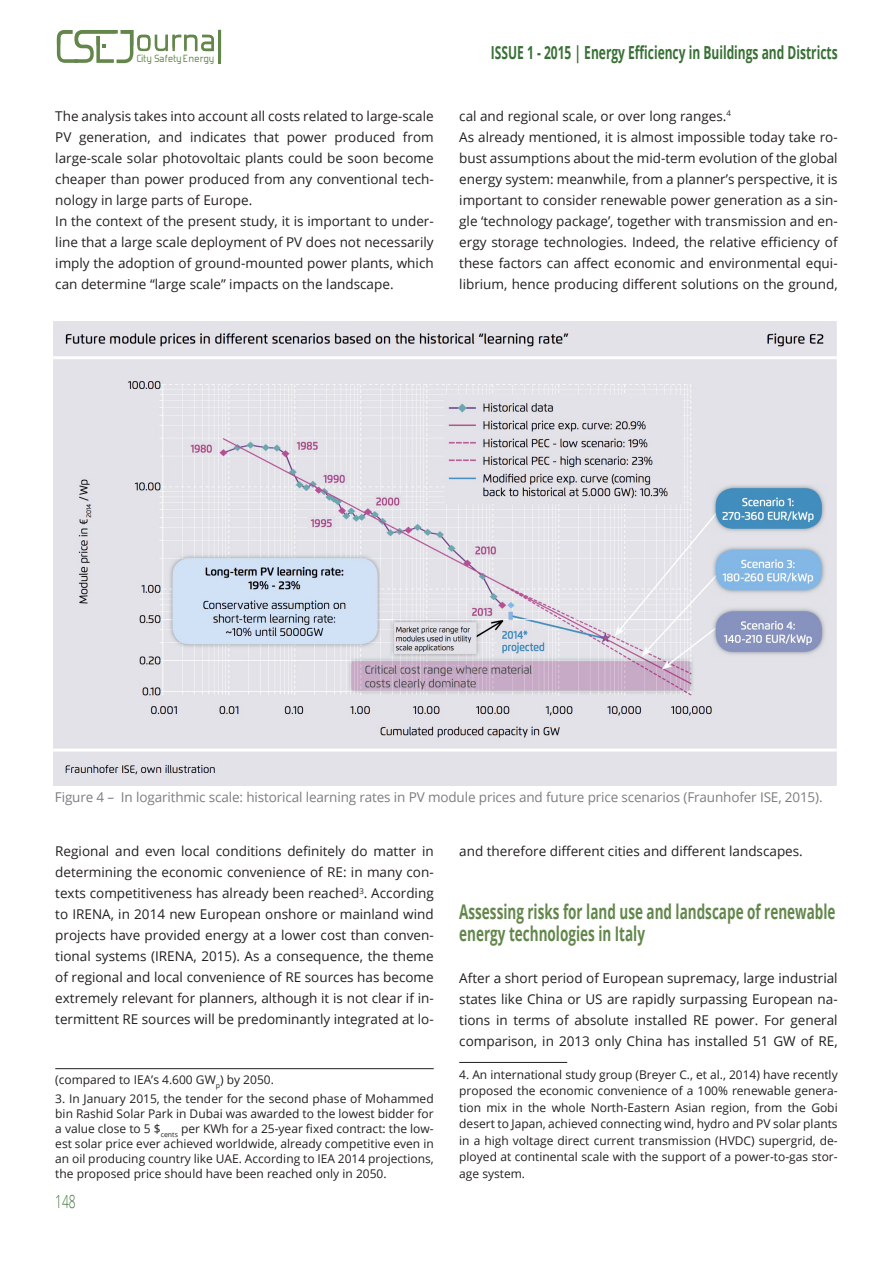
<style>
.page{position:relative;width:893px;height:1263px;background:#fff}
.page>*{position:absolute;margin:0;border:0;box-sizing:border-box;transform-origin:0 0}
.t1{font:700 20.25px/21.6px "Open Sans";color:#63874b;scale:.67 1}
.t2{font:700 18px "Open Sans";color:#397036;scale:.67 1}
.t3{font:300 18px "Open Sans";color:#397036;scale:.67 1}
.t4{font:13.5px/21px "Open Sans";color:#231f20}
.t5{font:13.5px "Open Sans";letter-spacing:-.01em;color:#7b7d82}
.t6{font:12.3px "Forgotten Futurist";letter-spacing:.045em;color:#63874b}
.t7{font:12px/16.5px "Open Sans";color:#231f20;text-align:justify}
</style>
<div class="page">
<svg style="left:57px;top:30px;width:164px;height:33px"></svg>
<hr style="left:459px;top:1062px;width:108px;height:1px;background:#231f20">
<hr style="left:55px;top:1068px;width:379px;height:1px;background:#231f20">
<img style="left:54px;top:321px;width:782px;height:465px">
<p class="t6" style="left:137px;top:54px;width:79px">City Safety Energy</p>
<p class="t4" style="left:55px;top:105px;width:380px">The analysis takes into account all costs related to large-scale PV generation, and indicates that power produced from large-scale solar photovoltaic plants could be soon become cheaper than power produced from any conventional tech&shy;nology in large parts of Europe.<br>In the context of the present study, it is important to under&shy;line that a large scale deployment of PV does not necessarily imply the adoption of ground-mounted power plants, which can determine “large scale” impacts on the landscape.</p>
<h2 class="t2" style="left:491px;top:40px;width:519px">ISSUE 1 - 2015 | Energy Efficiency in Buildings and Districts</h2>
<p class="t4" style="left:459px;top:105px;width:380px">cal and regional scale, or over long ranges.<sup>4<br></sup>As already mentioned, it is almost impossible today take ro&shy;bust assumptions about the mid-term evolution of the global energy system: meanwhile, from a planner’s perspective, it is important to consider renewable power generation as a sin&shy;gle ‘technology package’, together with transmission and en&shy;ergy storage technologies. Indeed, the relative efficiency of these factors can affect economic and environmental equi&shy;librium, hence producing different solutions on the ground,</p>
<p class="t5" style="left:55px;top:787px;width:769px">Figure 4 – In logarithmic scale: historical learning rates in PV module prices and future price scenarios (Fraunhofer ISE, 2015).</p>
<p class="t4" style="left:55px;top:840px;width:380px;text-align:justify">Regional and even local conditions definitely do matter in determining the economic convenience of RE: in many con&shy;texts competitiveness has already been reached<sup>3</sup>. According to IRENA, in 2014 new European onshore or mainland wind projects have provided energy at a lower cost than conven&shy;tional systems (IRENA, 2015). As a consequence, the theme of regional and local convenience of RE sources has become extremely relevant for planners, although it is not clear if in&shy;termittent RE sources will be predominantly integrated at lo-</p>
<p class="t7" style="left:55px;top:1071px;width:220px">(compared to IEA’s 4.600 GW<sub>p</sub>) by 2050.</p>
<p class="t7" style="left:55px;top:1091px;width:380px;line-height:15px">3. In January 2015, the tender for the second phase of Mohammed bin Rashid Solar Park in Dubai was awarded to the lowest bidder for a value close to 5 $<sub>cents</sub> per KWh for a 25-year fixed contract: the low&shy;est solar price ever achieved worldwide, already competitive even in an oil producing country like UAE. According to IEA 2014 projections, the proposed price should have been reached only in 2050.</p>
<h2 class="t3" style="left:55px;top:1189px;width:32px">148</h2>
<p class="t4" style="left:459px;top:840px;width:345px">and therefore different cities and different landscapes.</p>
<h1 class="t1" style="left:459px;top:900px;width:563px">Assessing risks for land use and landscape of renewable energy technologies in Italy</h1>
<p class="t4" style="left:459px;top:967px;width:380px;text-align:justify">After a short period of European supremacy, large industrial states like China or US are rapidly surpassing European na&shy;tions in terms of absolute installed RE power. For general comparison, in 2013 only China has installed 51 GW of RE,</p>
<p class="t7" style="left:459px;top:1066px;width:380px">4. An international study group (Breyer C., et al., 2014) have recently proposed the economic convenience of a 100% renewable genera&shy;tion mix in the whole North-Eastern Asian region, from the Gobi desert to Japan, achieved connecting wind, hydro and PV solar plants in a high voltage direct current transmission (HVDC) supergrid, de&shy;ployed at continental scale with the support of a power-to-gas stor&shy;age system.</p>
</div>
